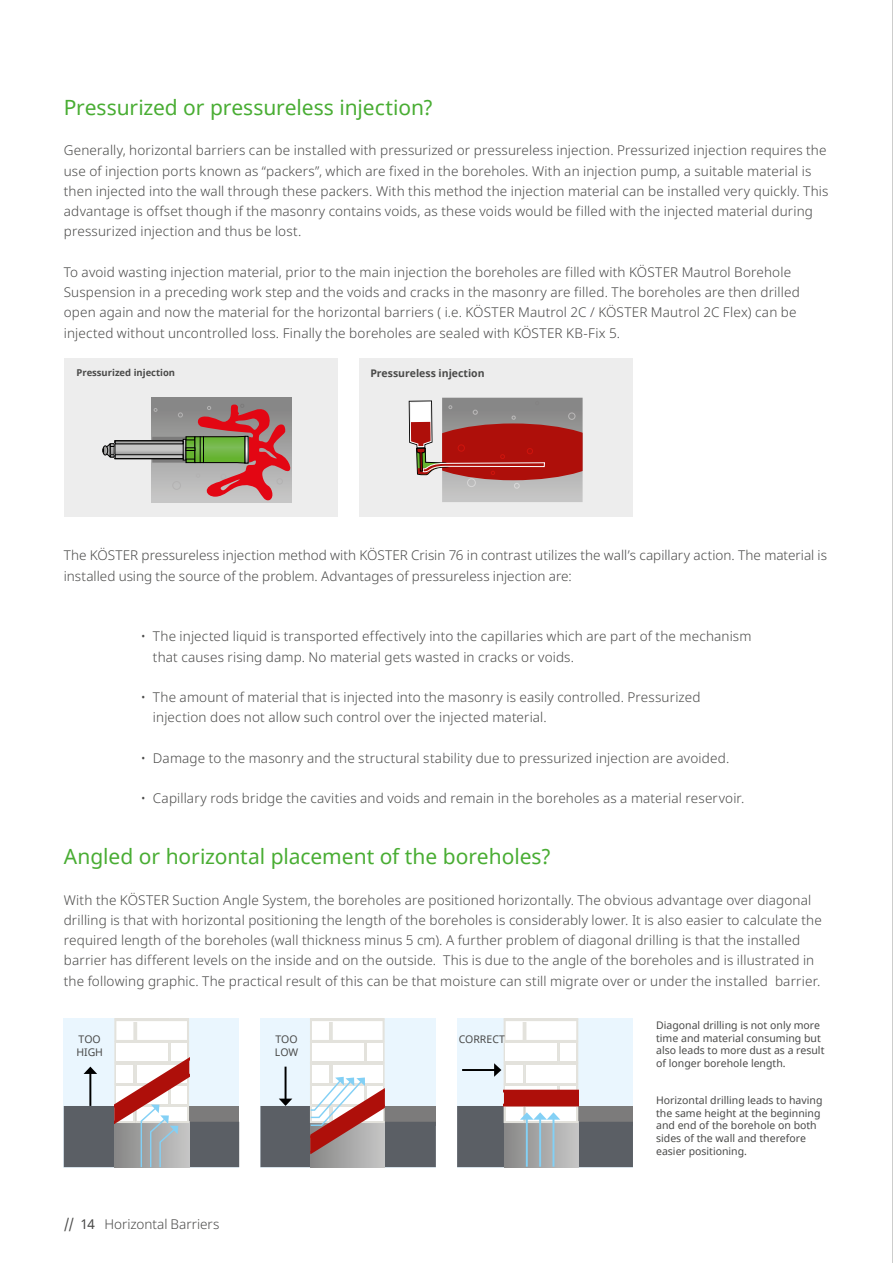
<style>
.page{position:relative;width:893px;height:1263px;background:#fff}
.page>*{position:absolute;margin:0;border:0;box-sizing:border-box;transform-origin:0 0}
.t1{font:21px "Noto Sans";color:#49ad33}
.t2{font:300 13.5px/20.2px "Noto Sans";letter-spacing:.01em;color:#4a4a49}
.t3{font:10.5px/12.6px "Noto Sans";color:#4a4a49}
.t4{font:700 10.5px "Noto Sans";color:#4a4a49}
.t5{font:700 9.45px "Noto Sans";color:#4a4a49}
.s1{font-weight:400}
</style>
<div class="page">
<div style="left:457px;top:1018px;width:176px;height:149px;background:#eaf6fe"></div>
<svg style="left:559px;top:1084px;width:19px;height:6px"></svg>
<svg style="left:525px;top:1063px;width:53px;height:21px"></svg>
<div style="left:558px;top:1041px;width:20px;height:22px;background:#e3e2dc"></div>
<svg style="left:504px;top:1044px;width:55px;height:19px"></svg>
<svg style="left:504px;top:1084px;width:55px;height:21px"></svg>
<svg style="left:504px;top:1063px;width:21px;height:21px"></svg>
<svg style="left:560px;top:1086px;width:16px;height:4px"></svg>
<div style="left:526px;top:1065px;width:50px;height:17px;background:#fff"></div>
<div style="left:560px;top:1043px;width:16px;height:18px;background:#fff"></div>
<div style="left:506px;top:1043px;width:51px;height:18px;background:#fff"></div>
<div style="left:506px;top:1086px;width:51px;height:17px;background:linear-gradient(to right,#fff,#fff)"></div>
<div style="left:506px;top:1065px;width:17px;height:17px;background:#fff"></div>
<svg style="left:503px;top:1018px;width:76px;height:26px;background:#f5f5f4"></svg>
<div style="left:260px;top:1018px;width:176px;height:149px;background:#eaf6fe"></div>
<div style="left:331px;top:1063px;width:54px;height:21px;background:#e3e2dc"></div>
<div style="left:365px;top:1041px;width:20px;height:22px;background:#e3e2dc;border:4px solid #e3e2dc"></div>
<svg style="left:310px;top:1044px;width:55px;height:19px"></svg>
<div style="left:310px;top:1063px;width:21px;height:21px;background:#e3e2dc"></div>
<div style="left:333px;top:1065px;width:50px;height:17px;background:#fff"></div>
<div style="left:367px;top:1043px;width:16px;height:18px;background:#fff"></div>
<div style="left:312px;top:1043px;width:51px;height:18px;background:#fff"></div>
<div style="left:312px;top:1065px;width:17px;height:17px;background:#fff"></div>
<svg style="left:310px;top:1018px;width:75px;height:26px;background:#f6f5f3"></svg>
<svg style="left:457px;top:1090px;width:176px;height:77px;background:#948b8f"></svg>
<svg style="left:64px;top:1018px;width:175px;height:150px"></svg>
<hr style="left:285px;top:1067px;width:2px;height:33px;background:#000">
<svg style="left:260px;top:1069px;width:176px;height:98px"></svg>
<hr style="left:462px;top:1069px;width:33px;height:2px;background:#000">
<svg style="left:494px;top:1063px;width:7px;height:14px"></svg>
<hr style="left:892px;top:0;width:1px;height:1263px;background:#9d9d9c">
<div style="left:359px;top:358px;width:274px;height:158px;background:#ededed"></div>
<div style="left:64px;top:358px;width:274px;height:158px;background:#ededed"></div>
<div style="left:151px;top:398px;width:141px;height:104px;background:#878787"></div>
<svg style="left:117px;top:444px;width:35px;height:11px"></svg>
<div style="left:115px;top:441px;width:68px;height:18px;border:1px solid #000"></div>
<svg style="left:103px;top:443px;width:12px;height:15px"></svg>
<svg style="left:152px;top:404px;width:140px;height:99px"></svg>
<svg style="left:408px;top:398px;width:175px;height:104px;background:#b2706e"></svg>
<div style="left:568px;top:413px;width:7px;height:7px;border:1px solid #b3b2b2;border-radius:50%"></div>
<h1 class="t1" style="left:64px;top:93px;width:371px">Pressurized or pressureless injection?</h1>
<p class="t2" style="left:64px;top:141px;width:766px">Generally, horizontal barriers can be installed with pressurized or pressureless injection. Pressurized injection requires the use of injection ports known as “packers”, which are fixed in the boreholes. With an injection pump, a suitable material is then injected into the wall through these packers. With this method the injection material can be installed very quickly. This advantage is offset though if the masonry contains voids, as these voids would be filled with the injected material during pressurized injection and thus be lost.</p>
<p class="t2" style="left:64px;top:262px;width:737px">To avoid wasting injection material, prior to the main injection the boreholes are filled with KÖSTER Mautrol Borehole Suspension in a preceding work step and the voids and cracks in the masonry are filled. The boreholes are then drilled open again and now the material for the horizontal barriers ( i.e. KÖSTER Mautrol 2C / KÖSTER Mautrol 2C Flex) can be injected without uncontrolled loss. Finally the boreholes are sealed with KÖSTER KB-Fix 5.</p>
<p class="t5" style="left:77px;top:366px;width:100px">Pressurized injection</p>
<p class="t4" style="left:370px;top:366px;width:116px">Pressureless injection</p>
<p class="t2" style="left:64px;top:546px;width:765px">The KÖSTER pressureless injection method with KÖSTER Crisin 76 in contrast utilizes the wall’s capillary action. The material is installed using the source of the problem. Advantages of pressureless injection are:</p>
<p class="t2" style="left:153px;top:627px;width:600px;text-indent:-12px">• The injected liquid is transported effectively into the capillaries which are part of the mechanism that causes rising damp. No material gets wasted in cracks or voids.</p>
<p class="t2" style="left:153px;top:687px;width:549px;text-indent:-12px">• The amount of material that is injected into the masonry is easily controlled. Pressurized injection does not allow such control over the injected material.</p>
<p class="t2" style="left:141px;top:748px;width:590px">• Damage to the masonry and the structural stability due to pressurized injection are avoided.</p>
<p class="t2" style="left:141px;top:789px;width:605px">• Capillary rods bridge the cavities and voids and remain in the boreholes as a material reservoir.</p>
<h1 class="t1" style="left:64px;top:842px;width:489px">Angled or horizontal placement of the boreholes?</h1>
<p class="t2" style="left:64px;top:890px;width:760px">With the KÖSTER Suction Angle System, the boreholes are positioned horizontally. The obvious advantage over diagonal drilling is that with horizontal positioning the length of the boreholes is considerably lower. It is also easier to calculate the required length of the boreholes (wall thickness minus 5 cm). A further problem of diagonal drilling is that the installed barrier has different levels on the inside and on the outside. This is due to the angle of the boreholes and is illustrated in the following graphic. The practical result of this can be that moisture can still migrate over or under the installed barrier.</p>
<p class="t3" style="left:76px;top:1033px;width:28px">TOO<br>HIGH</p>
<p class="t3" style="left:275px;top:1033px;width:25px">TOO<br>LOW</p>
<p class="t3" style="left:459px;top:1033px;width:48px">CORRECT</p>
<p class="t2" style="left:64px;top:1214px;width:157px"><span class="s1">// 14</span> Horizontal Barriers</p>
<p class="t3" style="left:656px;top:1019px;width:170px">Diagonal drilling is not only more time and material consuming but also leads to more dust as a result of longer borehole length.</p>
<p class="t3" style="left:656px;top:1094px;width:168px">Horizontal drilling leads to having the same height at the beginning and end of the borehole on both sides of the wall and therefore easier positioning.</p>
</div>
